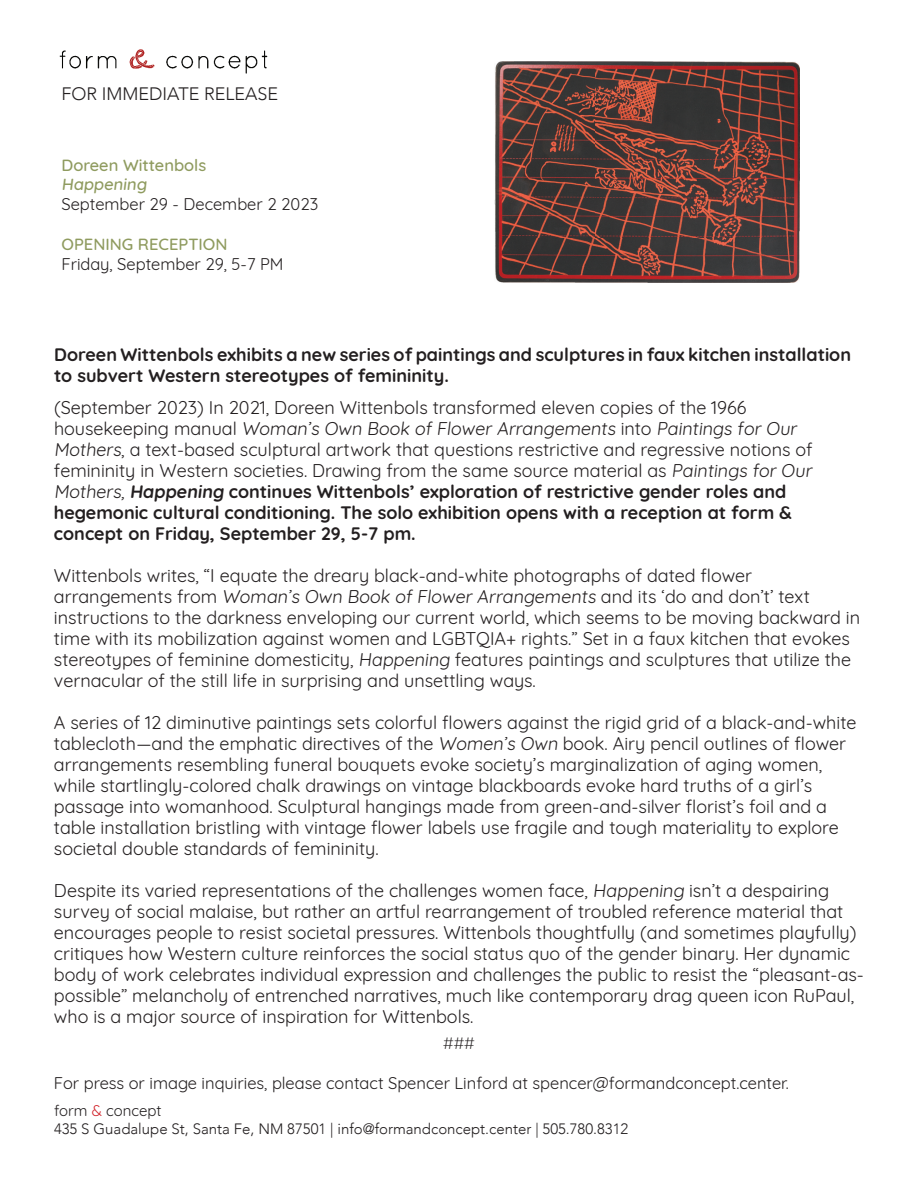
<style>
.page{position:relative;width:918px;height:1188px;background:#fff}
.page>*{position:absolute;margin:0;border:0;box-sizing:border-box;transform-origin:0 0}
.t1{font:18px/21px "Quicksand";color:#231f20}
.t2{font:700 18px/21.6px "Quicksand";color:#231f20}
.t3{font:300 18px "Avenir";color:#231f20}
.t4{font:16.5px "Quicksand";color:#231f20}
.t5{font:500 16.5px/19.8px "Quicksand";color:#8f9b5f}
.t6{font:300 16.5px "Quicksand";color:#231f20}
.t7{font:300 15px "Avenir";color:#231f20}
.t8{font:15px "Quicksand";color:#231f20}
.s1{font-weight:700}
.s2{color:#d1232a}
</style>
<div class="page">
<img style="left:59px;top:49px;width:209px;height:25px">
<img style="left:495px;top:61px;width:304px;height:221px">
<p class="t3" style="left:62px;top:83px;width:218px">FOR IMMEDIATE RELEASE</p>
<p class="t5" style="left:62px;top:153px;width:146px">Doreen Wittenbols<br>Happening</p>
<p class="t4" style="left:62px;top:192px;width:258px">September 29 - December 2 2023</p>
<p class="t5" style="left:62px;top:233px;width:168px">OPENING RECEPTION</p>
<p class="t4" style="left:62px;top:251px;width:224px">Friday, September 29, 5-7 PM</p>
<p class="t2" style="left:54px;top:342px;width:799px">Doreen Wittenbols exhibits a new series of paintings and sculptures in faux kitchen installation to subvert Western stereotypes of femininity.</p>
<p class="t1" style="left:54px;top:395px;width:762px">(September 2023) In 2021, Doreen Wittenbols transformed eleven copies of the 1966<br>h o u se ke e p i n g m a n u a l Woman’s Own Book of Flower Arrangements i n to Paintings for Our Mothers, a text-based sculptural artwork that questions restrictive and regressive notions of femininity in Western societies. Drawing from the same source material as Paintings for Our Mothers, <span class="s1">Happening continues Wittenbols’ exploration of restrictive gender roles and hegemonic cultural conditioning. The solo exhibition opens with a reception at form &amp; concept on Friday, September 29, 5-7 pm.</span></p>
<p class="t1" style="left:54px;top:563px;width:808px">Wittenbols writes, “I equate the dreary black-and-white photographs of dated flower arrangements from Woman’s Own Book of Flower Arrangements and its ‘do and don’t’ text instructions to the darkness enveloping our current world, which seems to be moving backward in time with its mobilization against women and LGBTQIA+ rights.” Set in a faux kitchen that evokes stereotypes of feminine domesticity, Happening features paintings and sculptures that utilize the vernacular of the still life in surprising and unsettling ways.</p>
<p class="t1" style="left:54px;top:710px;width:804px">A series of 12 diminutive paintings sets colorful flowers against the rigid grid of a black-and-white tablecloth—and the emphatic directives of the Women’s Own book. Airy pencil outlines of flower arrangements resembling funeral bouquets evoke society’s marginalization of aging women, while startlingly-colored chalk drawings on vintage blackboards evoke hard truths of a girl’s passage into womanhood. Sculptural hangings made from green-and-silver florist’s foil and a table installation bristling with vintage flower labels use fragile and tough materiality to explore societal double standards of femininity.</p>
<p class="t1" style="left:54px;top:878px;width:811px">Despite its varied representations of the challenges women face, Happening isn’t a despairing survey of social malaise, but rather an artful rearrangement of troubled reference material that encourages people to resist societal pressures. Wittenbols thoughtfully (and sometimes playfully) critiques how Western culture reinforces the social status quo of the gender binary. Her dynamic body of work celebrates individual expression and challenges the public to resist the “pleasant-as&shy;possible” melancholy of entrenched narratives, much like contemporary drag queen icon RuPaul, who is a major source of inspiration for Wittenbols.</p>
<p class="t6" style="left:443px;top:1030px;width:33px">###</p>
<p class="t4" style="left:54px;top:1070px;width:736px">For press or image inquiries, please contact Spencer Linford at spencer@formandconcept.center.</p>
<p class="t8" style="left:54px;top:1099px;width:109px">form <span class="s2">&amp;</span> concept</p>
<p class="t7" style="left:54px;top:1120px;width:576px">435 S Guadalupe St, Santa Fe, NM 87501 | info@formandconcept.center | 505.780.8312</p>
</div>
